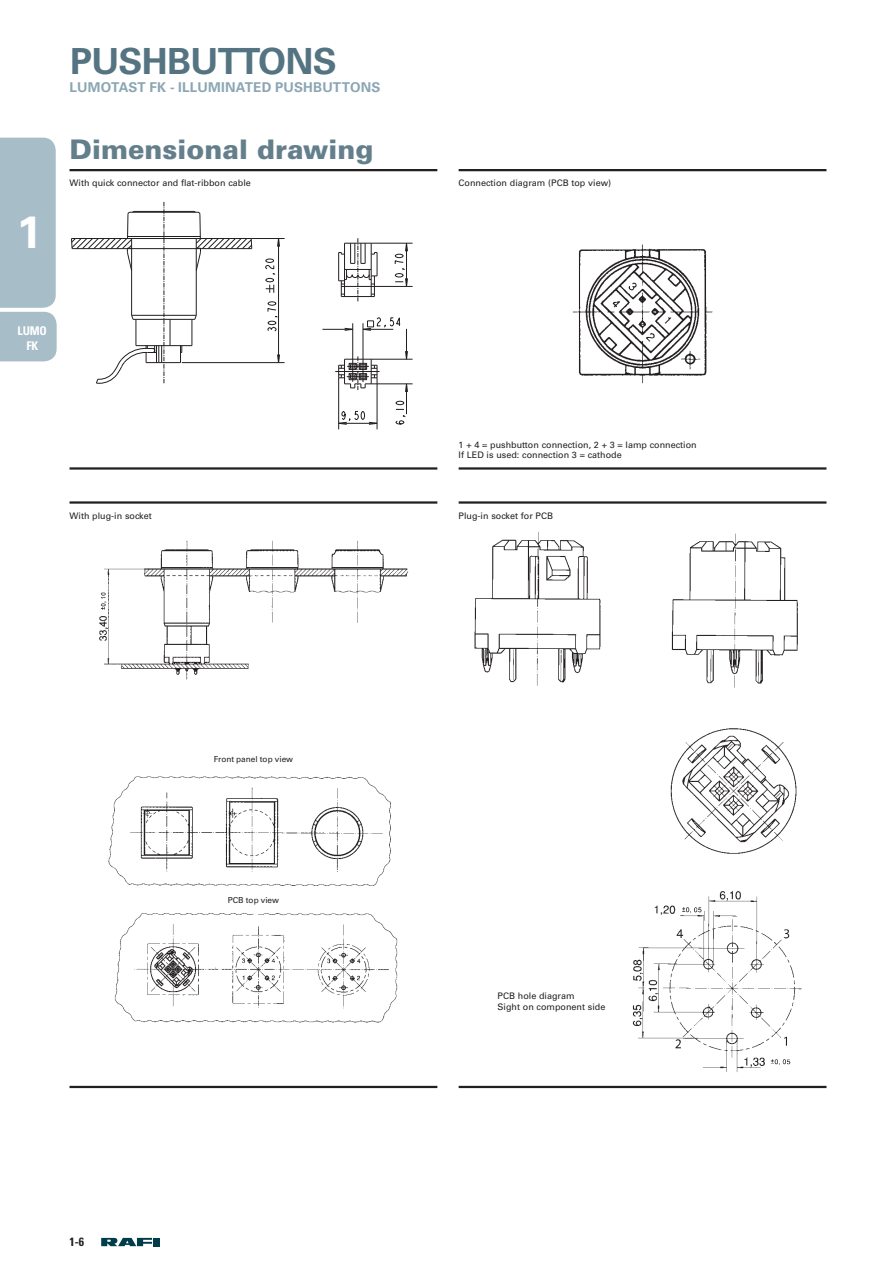
<style>
.page{position:relative;width:893px;height:1265px;background:#fff}
.page>*{position:absolute;margin:0;border:0;box-sizing:border-box;transform-origin:0 0}
.t1{font:700 45px "Univers";color:#fff}
.t2{font:700 36px "Univers";letter-spacing:-.02em;color:#557482}
.t3{font:900 27px "Univers";color:#647f8c}
.t4{font:700 13.5px "Univers LT Std";letter-spacing:.01em;color:#8ba6b3}
.t5{font:700 condensed 12px/14.4px "Univers";letter-spacing:-.025em;color:#fff;text-align:center}
.t6{font:700 condensed 12px "Univers";color:#231f20}
.t7{font:9px/10.5px "Univers LT Std";color:#231f20}
.t8{font:8.25px "Univers";color:#231f20}
</style>
<div class="page">
<svg style="left:101px;top:1237px;width:51px;height:8px"></svg>
<div style="left:153px;top:1237px;width:6px;height:8px;background:#003c49"></div>
<div style="left:0;top:138px;width:57px;height:223px;background:#a7bdc8"></div>
<svg style="left:395px;top:401px;width:12px;height:24px"></svg>
<hr style="left:134px;top:211px;width:60px;height:1px;background:#231f20">
<hr style="left:130px;top:212px;width:68px;height:1px;background:#231f20">
<hr style="left:128px;top:236px;width:72px;height:1px;background:#231f20">
<hr style="left:71px;top:238px;width:180px;height:1px;background:#231f20">
<hr style="left:72px;top:248px;width:180px;height:1px;background:#231f20">
<hr style="left:132px;top:315px;width:64px;height:1px;background:#231f20">
<hr style="left:133px;top:319px;width:62px;height:1px;background:#231f20">
<hr style="left:136px;top:345px;width:56px;height:1px;background:#231f20">
<hr style="left:146px;top:362px;width:34px;height:1px;background:#231f20">
<hr style="left:335px;top:371px;width:44px;height:1px;background:#231f20">
<hr style="left:196px;top:238px;width:1px;height:77px;background:#231f20">
<svg style="left:192px;top:314px;width:5px;height:31px"></svg>
<svg style="left:180px;top:345px;width:3px;height:17px"></svg>
<svg style="left:405px;top:351px;width:3px;height:8px"></svg>
<hr style="left:406px;top:384px;width:1px;height:30px;background:#231f20">
<hr style="left:406px;top:329px;width:1px;height:30px;background:#231f20">
<svg style="left:405px;top:384px;width:3px;height:8px"></svg>
<svg style="left:394px;top:242px;width:14px;height:44px"></svg>
<hr style="left:377px;top:378px;width:1px;height:51px;background:#231f20">
<hr style="left:363px;top:323px;width:1px;height:38px;background:#231f20">
<hr style="left:352px;top:323px;width:1px;height:38px;background:#231f20">
<hr style="left:338px;top:378px;width:1px;height:51px;background:#231f20">
<hr style="left:251px;top:238px;width:34px;height:1px;background:#231f20">
<hr style="left:371px;top:243px;width:41px;height:1px;background:#231f20">
<hr style="left:374px;top:286px;width:38px;height:1px;background:#231f20">
<svg style="left:264px;top:239px;width:16px;height:125px"></svg>
<hr style="left:322px;top:329px;width:31px;height:1px;background:#231f20">
<svg style="left:344px;top:328px;width:9px;height:3px"></svg>
<svg style="left:362px;top:317px;width:39px;height:14px"></svg>
<hr style="left:371px;top:359px;width:41px;height:1px;background:#231f20">
<hr style="left:182px;top:362px;width:103px;height:1px;background:#231f20">
<hr style="left:371px;top:383px;width:41px;height:1px;background:#231f20">
<svg style="left:338px;top:410px;width:40px;height:15px"></svg>
<svg style="left:193px;top:211px;width:59px;height:60px"></svg>
<svg style="left:71px;top:202px;width:100px;height:182px"></svg>
<svg style="left:338px;top:238px;width:40px;height:63px"></svg>
<svg style="left:338px;top:356px;width:40px;height:34px"></svg>
<img style="left:572px;top:244px;width:141px;height:140px">
<hr style="left:70px;top:467px;width:367px;height:2px;background:#231f20">
<hr style="left:70px;top:169px;width:367px;height:2px;background:#231f20">
<hr style="left:459px;top:467px;width:367px;height:2px;background:#231f20">
<hr style="left:459px;top:169px;width:367px;height:2px;background:#231f20">
<img style="left:108px;top:776px;width:290px;height:247px">
<img style="left:99px;top:540px;width:309px;height:140px">
<div style="left:187px;top:891px;width:133px;height:17px;background:#fff"></div>
<img style="left:474px;top:531px;width:328px;height:541px">
<hr style="left:70px;top:1085px;width:367px;height:2px;background:#231f20">
<hr style="left:70px;top:501px;width:367px;height:2px;background:#231f20">
<hr style="left:459px;top:1085px;width:367px;height:2px;background:#231f20">
<hr style="left:459px;top:501px;width:367px;height:2px;background:#231f20">
<h1 class="t1" style="left:17px;top:215px;width:27px">1</h1>
<h2 class="t2" style="left:70px;top:48px;width:268px">PUSHBUTTONS</h2>
<h3 class="t4" style="left:70px;top:82px;width:312px">LUMOTAST FK - ILLUMINATED PUSHBUTTONS</h3>
<h3 class="t3" style="left:70px;top:140px;width:305px">Dimensional drawing</h3>
<p class="t7" style="left:70px;top:179px;width:183px">With quick connector and flat-ribbon cable</p>
<h3 class="t5" style="left:18px;top:325px;width:31px">LUMO<br>FK</h3>
<p class="t7" style="left:459px;top:179px;width:154px">Connection diagram (PCB top view)</p>
<p class="t7" style="left:459px;top:440px;width:240px">1 + 4 = pushbutton connection, 2 + 3 = lamp connection<br>If LED is used: connection 3 = cathode</p>
<p class="t7" style="left:70px;top:511px;width:84px">With plug-in socket</p>
<p class="t7" style="left:459px;top:511px;width:96px">Plug-in socket for PCB</p>
<p class="t8" style="left:214px;top:756px;width:81px">Front panel top view</p>
<p class="t8" style="left:228px;top:897px;width:53px">PCB top view</p>
<h3 class="t6" style="left:70px;top:1237px;width:16px">1-6</h3>
<p class="t7" style="left:498px;top:991px;width:109px">PCB hole diagram<br>Sight on component side</p>
</div>
